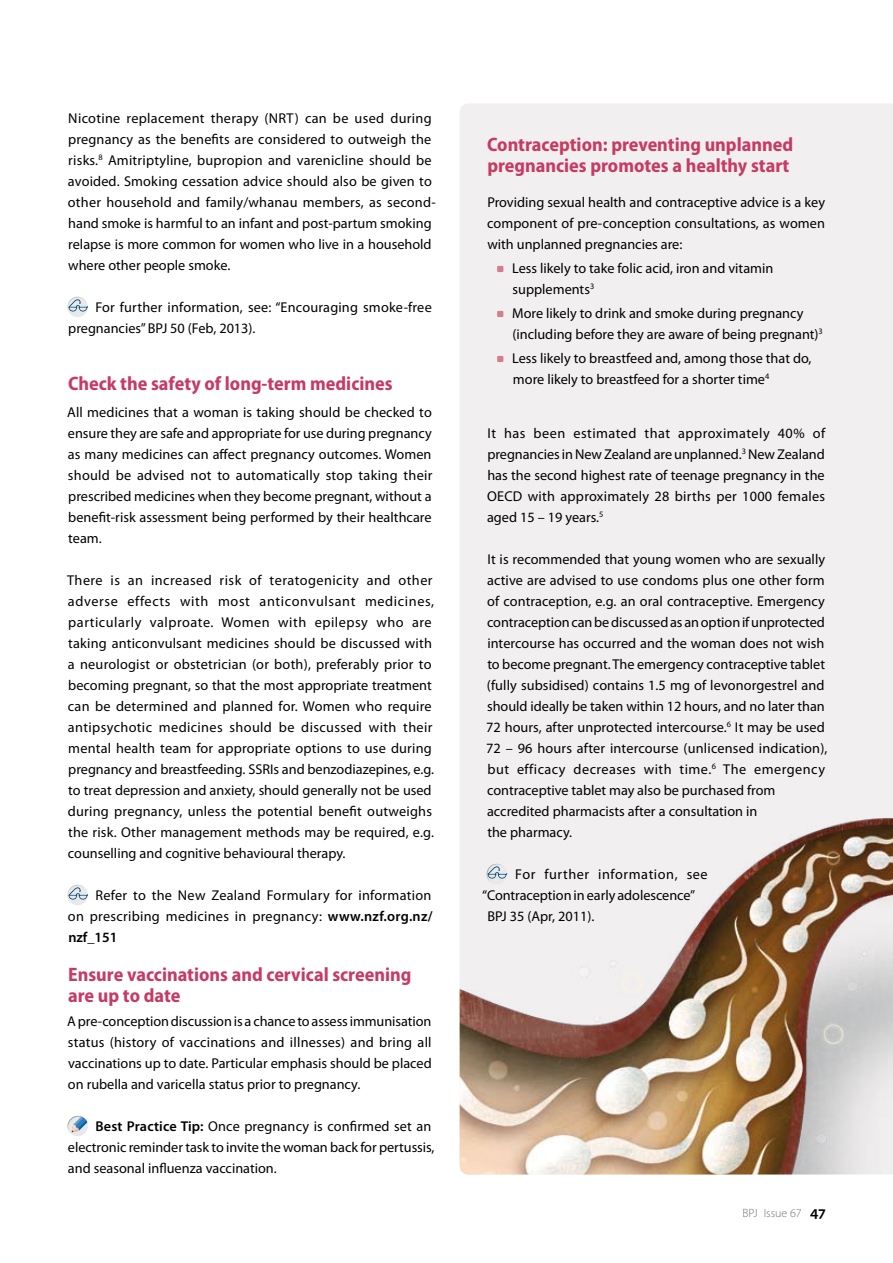
<style>
.page{position:relative;width:893px;height:1263px;background:#fff}
.page>*{position:absolute;margin:0;border:0;box-sizing:border-box;transform-origin:0 0}
.t1{font:700 semi-condensed 19.5px/21px "Myriad Pro";color:#c63b63}
.t2{font:14.25px/21px "Myriad Pro";letter-spacing:.005em;color:#000}
.t3{font:14.25px "Myriad Pro";letter-spacing:.04em;color:#000}
.t4{font:300 12px "Myriad Pro";color:#707173}
.s1{font-weight:600}
.s2{font-weight:600;font-size:15.75px;color:#000}
</style>
<div class="page">
<div style="left:460px;top:103px;width:433px;height:714px;background:#f2eff0"></div>
<img style="left:460px;top:817px;width:433px;height:357px">
<div style="left:65px;top:294px;width:24px;height:24px;background:#000;opacity:.4"></div>
<svg style="left:69px;top:299px;width:19px;height:12px"></svg>
<div style="left:65px;top:882px;width:24px;height:24px;background:#000;opacity:.4"></div>
<svg style="left:69px;top:887px;width:19px;height:12px"></svg>
<div style="left:65px;top:1114px;width:24px;height:22px;background:#000;opacity:.4"></div>
<svg style="left:72px;top:1116px;width:15px;height:16px"></svg>
<svg style="left:497px;top:266px;width:6px;height:6px"></svg>
<svg style="left:497px;top:311px;width:6px;height:6px"></svg>
<svg style="left:497px;top:356px;width:6px;height:6px"></svg>
<div style="left:484px;top:861px;width:24px;height:24px;background:#000;opacity:.4"></div>
<svg style="left:488px;top:866px;width:19px;height:12px"></svg>
<p class="t2" style="left:68px;top:107px;width:369px">Nicotine replacement therapy (NRT) can be used during pregnancy as the benefits are considered to outweigh the risks.<sup>8</sup> Amitriptyline, bupropion and varenicline should be avoided. Smoking cessation advice should also be given to other household and family/whanau members, as second&shy;hand smoke is harmful to an infant and post-partum smoking relapse is more common for women who live in a household where other people smoke.</p>
<p class="t2" style="left:68px;top:296px;width:365px;text-indent:27px">For further information, see: “Encouraging smoke-free pregnancies” BPJ 50 (Feb, 2013).</p>
<h1 class="t1" style="left:68px;top:373px;width:326px">Check the safety of long-term medicines</h1>
<p class="t2" style="left:67px;top:401px;width:367px;text-align:justify">All medicines that a woman is taking should be checked to ensure they are safe and appropriate for use during pregnancy as many medicines can affect pregnancy outcomes. Women should be advised not to automatically stop taking their prescribed medicines when they become pregnant, without a benefit-risk assessment being performed by their healthcare team.</p>
<p class="t2" style="left:67px;top:570px;width:369px">There is an increased risk of teratogenicity and other adverse effects with most anticonvulsant medicines, particularly valproate. Women with epilepsy who are taking anticonvulsant medicines should be discussed with a neurologist or obstetrician (or both), preferably prior to becoming pregnant, so that the most appropriate treatment can be determined and planned for. Women who require antipsychotic medicines should be discussed with their mental health team for appropriate options to use during pregnancy and breastfeeding. SSRIs and benzodiazepines, e.g. to treat depression and anxiety, should generally not be used during pregnancy, unless the potential benefit outweighs the risk. Other management methods may be required, e.g. counselling and cognitive behavioural therapy.</p>
<p class="t2" style="left:68px;top:884px;width:366px;text-align:justify;text-indent:28px">Refer to the New Zealand Formulary for information on prescribing medicines in pregnancy: <span class="s1">www.nzf.org.nz/ nzf_151</span></p>
<h1 class="t1" style="left:68px;top:964px;width:345px">Ensure vaccinations and cervical screening are up to date</h1>
<p class="t2" style="left:67px;top:1010px;width:366px;text-align:justify">A pre-conception discussion is a chance to assess immunisation status (history of vaccinations and illnesses) and bring all vaccinations up to date. Particular emphasis should be placed on rubella and varicella status prior to pregnancy.</p>
<p class="t2" style="left:68px;top:1115px;width:368px;text-indent:28px"><span class="s1">Best Practice Tip:</span> Once pregnancy is confirmed set an electronic reminder task to invite the woman back for pertussis, and seasonal influenza vaccination.</p>
<h1 class="t1" style="left:487px;top:135px;width:308px">Contraception: preventing unplanned pregnancies promotes a healthy start</h1>
<p class="t2" style="left:487px;top:191px;width:339px;text-align:justify">Providing sexual health and contraceptive advice is a key component of pre-conception consultations, as women with unplanned pregnancies are:</p>
<p class="t2" style="left:512px;top:257px;width:263px">Less likely to take folic acid, iron and vitamin supplements<sup>3</sup></p>
<p class="t2" style="left:512px;top:302px;width:312px">More likely to drink and smoke during pregnancy (including before they are aware of being pregnant)<sup>3</sup></p>
<p class="t2" style="left:512px;top:347px;width:301px">Less likely to breastfeed and, among those that do, more likely to breastfeed for a shorter time<sup>4</sup></p>
<p class="t2" style="left:487px;top:422px;width:340px;text-align:justify">It has been estimated that approximately 40% of pregnancies in New Zealand are unplanned.<sup>3</sup> New Zealand has the second highest rate of teenage pregnancy in the OECD with approximately 28 births per 1000 females aged 15 – 19 years.<sup>5</sup></p>
<p class="t2" style="left:486px;top:548px;width:343px">It is recommended that young women who are sexually active are advised to use condoms plus one other form of contraception, e.g. an oral contraceptive. Emergency contraception can be discussed as an option if unprotected intercourse has occurred and the woman does not wish to become pregnant. The emergency contraceptive tablet (fully subsidised) contains 1.5 mg of levonorgestrel and should ideally be taken within 12 hours, and no later than 72 hours, after unprotected intercourse.<sup>6</sup> It may be used 72 – 96 hours after intercourse (unlicensed indication), but efficacy decreases with time.<sup>6</sup> The emergency contraceptive tablet may also be purchased from accredited pharmacists after a consultation in<br>the pharmacy.</p>
<p class="t3" style="left:515px;top:865px;width:194px">For further information, see</p>
<p class="t2" style="left:482px;top:884px;width:214px">“Contraception in early adolescence”</p>
<p class="t2" style="left:487px;top:906px;width:108px">BPJ 35 (Apr, 2011).</p>
<p class="t4" style="left:742px;top:1206px;width:85px">BPJ Issue 67 <span class="s2">47</span></p>
</div>
